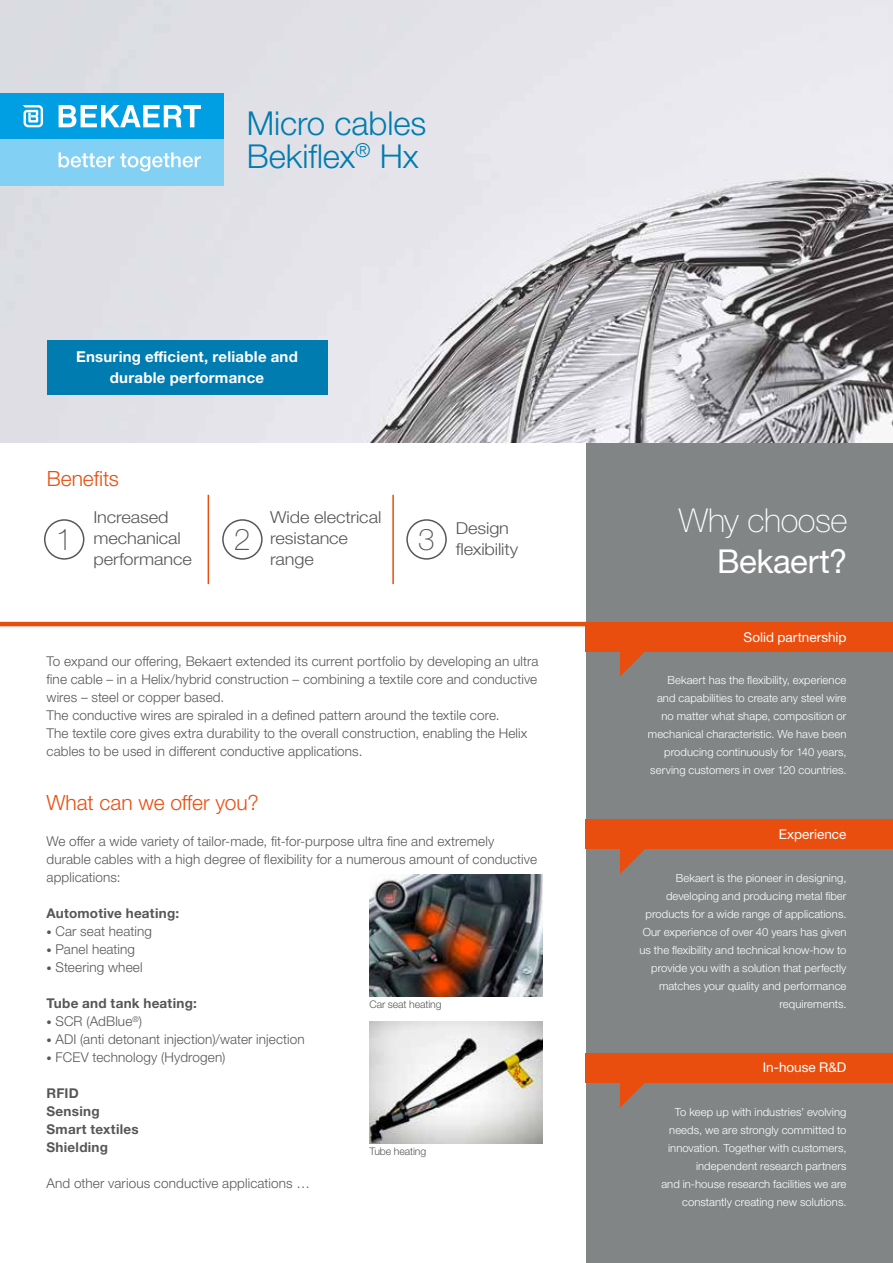
<style>
.page{position:relative;width:893px;height:1263px;background:#fff}
.page>*{position:absolute;margin:0;border:0;box-sizing:border-box;transform-origin:0 0}
.t1{font:300 33px/33px "Helvetica Neue LTW1 G";letter-spacing:-.005em;color:#007cb0}
.t2{font:100 33px "Helvetica Neue LTW1 G";letter-spacing:-.015em;color:#fff}
.t3{font:33px "Helvetica Neue LTW1 G";letter-spacing:-.015em;color:#fff}
.t4{font:100 30px "Helvetica Neue LTW1 G";color:#575756}
.t5{font:300 21px "Helvetica Neue LTW1 G";color:#e94e0f}
.t6{font:300 16.5px/21px "Helvetica Neue LTW1 G";letter-spacing:-.005em;color:#575756;scale:1.1 1}
.t7{font:700 15px/21px "Helvetica Neue LTW1 G";letter-spacing:.015em;color:#fff;text-align:center}
.t8{font:300 13.5px/18px "Helvetica Neue LTW1 G";letter-spacing:.01em;color:#575756}
.t9{font:700 13.5px/18px "Helvetica Neue LTW1 G";letter-spacing:.02em;color:#575756}
.t10{font:13.5px "Helvetica Neue LTW1 G";color:#fff}
.t11{font:300 11.25px/18px "Helvetica Neue LTW1 G";letter-spacing:.005em;color:#fff;text-align:right}
.t12{font:300 10.5px "Helvetica Neue LTW1 G";letter-spacing:-.005em;color:#575756}
.s1{font-size:10.5px}
</style>
<div class="page">
<div style="left:586px;top:442px;width:307px;height:821px;background:#828586"></div>
<hr style="left:0;top:622px;width:586px;height:4px;background:#e94e0f">
<div style="left:44px;top:519px;width:40px;height:41px;border:2px solid #575756;border-radius:50%"></div>
<div style="left:222px;top:519px;width:41px;height:41px;border:2px solid #575756;border-radius:50%"></div>
<div style="left:406px;top:519px;width:41px;height:41px;border:2px solid #575756;border-radius:50%"></div>
<hr style="left:208px;top:495px;width:1px;height:89px;background:#e94e0f">
<hr style="left:392px;top:495px;width:2px;height:89px;background:#e94e0f">
<img style="left:0;top:0;width:893px;height:442px">
<div style="left:0;top:93px;width:223px;height:46px;background:#009fe3"></div>
<div style="left:0;top:139px;width:223px;height:47px;background:#83d0f5"></div>
<svg style="left:23px;top:105px;width:20px;height:22px"></svg>
<svg style="left:59px;top:105px;width:142px;height:22px"></svg>
<svg style="left:59px;top:152px;width:55px;height:15px"></svg>
<svg style="left:120px;top:152px;width:81px;height:19px"></svg>
<svg style="left:620px;top:1082px;width:25px;height:25px"></svg>
<div style="left:586px;top:1053px;width:307px;height:29px;background:#e94e0f"></div>
<svg style="left:620px;top:652px;width:25px;height:25px"></svg>
<div style="left:586px;top:622px;width:307px;height:30px;background:#e94e0f"></div>
<svg style="left:620px;top:849px;width:25px;height:25px"></svg>
<div style="left:586px;top:819px;width:307px;height:30px;background:#e94e0f"></div>
<img style="left:369px;top:875px;width:173px;height:122px">
<img style="left:369px;top:1022px;width:173px;height:122px">
<div style="left:47px;top:340px;width:280px;height:55px;background:#007cb0"></div>
<h1 class="t1" style="left:247px;top:107px;width:181px">Micro cables<br>Bekiflex<sup>®</sup> Hx</h1>
<p class="t7" style="left:76px;top:346px;width:223px">Ensuring efficient, reliable and durable performance</p>
<h3 class="t5" style="left:47px;top:466px;width:74px">Benefits</h3>
<p class="t6" style="left:93px;top:506px;width:91px">Increased mechanical performance</p>
<p class="t6" style="left:270px;top:506px;width:103px">Wide electrical resistance range</p>
<p class="t6" style="left:456px;top:517px;width:58px">Design flexibility</p>
<h2 class="t4" style="left:56px;top:521px;width:18px">1</h2>
<h2 class="t4" style="left:234px;top:521px;width:18px">2</h2>
<h2 class="t4" style="left:418px;top:521px;width:18px">3</h2>
<p class="t8" style="left:46px;top:652px;width:493px">To expand our offering, Bekaert extended its current portfolio by developing an ultra fine cable – in a Helix/hybrid construction – combining a textile core and conductive wires – steel or copper based.<br>The conductive wires are spiraled in a defined pattern around the textile core.<br>The textile core gives extra durability to the overall construction, enabling the Helix cables to be used in different conductive applications.</p>
<h3 class="t5" style="left:46px;top:790px;width:214px">What can we offer you?</h3>
<p class="t8" style="left:46px;top:832px;width:492px">We offer a wide variety of tailor-made, fit-for-purpose ultra fine and extremely durable cables with a high degree of flexibility for a numerous amount of conductive applications:</p>
<p class="t9" style="left:46px;top:904px;width:134px">Automotive heating:</p>
<p class="t8" style="left:46px;top:922px;width:107px"><span class="s1">•</span> Car seat heating</p>
<p class="t8" style="left:46px;top:940px;width:90px"><span class="s1">•</span> Panel heating</p>
<p class="t8" style="left:46px;top:958px;width:98px"><span class="s1">•</span> Steering wheel</p>
<p class="t9" style="left:46px;top:994px;width:152px">Tube and tank heating:</p>
<p class="t8" style="left:46px;top:1012px;width:97px"><span class="s1">•</span> SCR (AdBlue<sup>®</sup>)</p>
<p class="t8" style="left:46px;top:1030px;width:260px"><span class="s1">•</span> ADI (anti detonant injection)/water injection</p>
<p class="t8" style="left:46px;top:1048px;width:180px"><span class="s1">•</span> FCEV technology (Hydrogen)</p>
<p class="t9" style="left:46px;top:1084px;width:94px">RFID<br>Sensing<br>Smart textiles<br>Shielding</p>
<p class="t8" style="left:46px;top:1174px;width:265px">And other various conductive applications …</p>
<p class="t12" style="left:369px;top:998px;width:74px">Car seat heating</p>
<p class="t12" style="left:369px;top:1145px;width:58px">Tube heating</p>
<h1 class="t2" style="left:679px;top:501px;width:170px">Why choose</h1>
<h1 class="t3" style="left:717px;top:541px;width:132px">Bekaert?</h1>
<p class="t10" style="left:744px;top:628px;width:104px">Solid partnership</p>
<p class="t11" style="left:648px;top:671px;width:200px">Bekaert has the flexibility, experience and capabilities to create any steel wire no matter what shape, composition or mechanical characteristic. We have been producing continuously for 140 years, serving customers in over 120 countries.</p>
<p class="t10" style="left:779px;top:826px;width:69px">Experience</p>
<p class="t11" style="left:639px;top:869px;width:208px">Bekaert is the pioneer in designing, developing and producing metal fiber products for a wide range of applications.<br>Our experience of over 40 years has given us the flexibility and technical know-how to provide you with a solution that perfectly matches your quality and performance requirements.</p>
<p class="t10" style="left:763px;top:1059px;width:85px">In-house R&amp;D</p>
<p class="t11" style="left:661px;top:1103px;width:187px">To keep up with industries’ evolving needs, we are strongly committed to innovation. Together with customers, independent research partners<br>and in-house research facilities we are constantly creating new solutions.</p>
</div>
